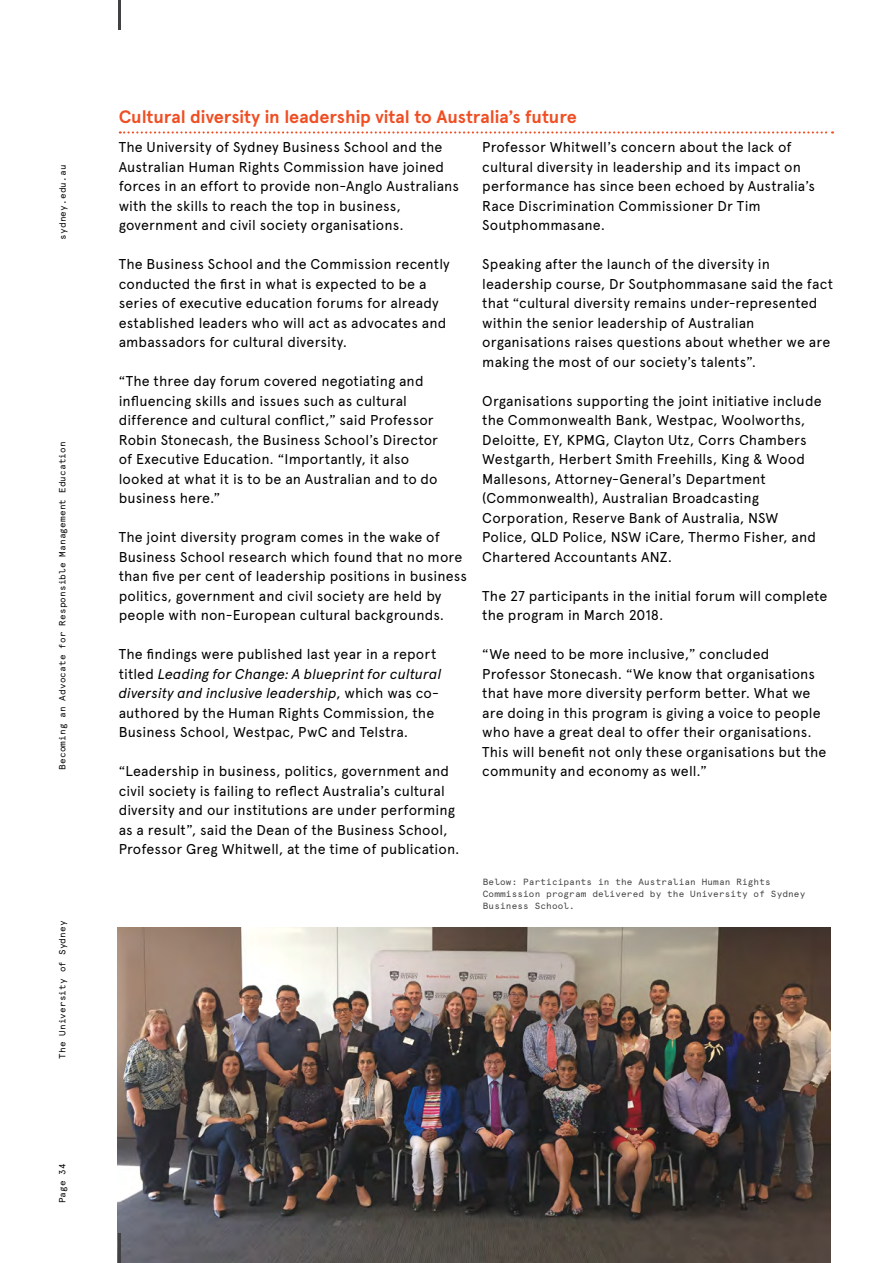
<style>
.page{position:relative;width:893px;height:1263px;background:#fff}
.page>*{position:absolute;margin:0;border:0;box-sizing:border-box;transform-origin:0 0}
.Body_Heading_with_Li{font:700 18px "Apercu Pro";letter-spacing:-.005em;color:#f04e23}
.Body_Text_-_9_5_13pt{font:14.25px/19.5px "Apercu Pro";letter-spacing:.01em;color:#000}
.t1{font:9px/12px "Apercu Pro Mono";letter-spacing:.02em;color:#414042}
.t2{font:9px "Apercu Pro Mono";letter-spacing:.02em;color:#000}
.s1{font-style:italic}
</style>
<div class="page">
<svg style="left:120px;top:131px;width:713px;height:3px"></svg>
<img style="left:118px;top:927px;width:713px;height:336px">
<hr style="left:118px;top:1233px;width:2px;height:30px;background:#414042">
<hr style="left:118px;top:0;width:2px;height:30px;background:#414042">
<p class="t2" style="left:56px;top:240px;width:76px;rotate:-90deg">sydney.edu.au</p>
<p class="t2" style="left:56px;top:770px;width:330px;rotate:-90deg">Becoming an Advocate for Responsible Management Education</p>
<p class="t2" style="left:56px;top:1059px;width:140px;rotate:-90deg">The University of Sydney</p>
<p class="t2" style="left:56px;top:1203px;width:42px;rotate:-90deg">Page 34</p>
<p class="Body_Heading_with_Li" style="left:119px;top:103px;width:460px">Cultural diversity in leadership vital to Australia’s future</p>
<p class="Body_Text_-_9_5_13pt" style="left:119px;top:136px;width:342px">The University of Sydney Business School and the Australian Human Rights Commission have joined forces in an effort to provide non-Anglo Australians with the skills to reach the top in business, government and civil society organisations.</p>
<p class="Body_Text_-_9_5_13pt" style="left:119px;top:253px;width:333px">The Business School and the Commission recently conducted the first in what is expected to be a series of executive education forums for already established leaders who will act as advocates and ambassadors for cultural diversity.</p>
<p class="Body_Text_-_9_5_13pt" style="left:119px;top:370px;width:321px">“The three day forum covered negotiating and influencing skills and issues such as cultural difference and cultural conflict,” said Professor Robin Stonecash, the Business School’s Director of Executive Education. “Importantly, it also looked at what it is to be an Australian and to do business here.”</p>
<p class="Body_Text_-_9_5_13pt" style="left:119px;top:526px;width:350px">The joint diversity program comes in the wake of Business School research which found that no more than five per cent of leadership positions in business politics, government and civil society are held by people with non-European cultural backgrounds.</p>
<p class="Body_Text_-_9_5_13pt" style="left:119px;top:643px;width:325px">The findings were published last year in a report titled <span class="s1">Leading for Change: A blueprint for cultural diversity and inclusive leadership</span>, which was co&shy;authored by the Human Rights Commission, the Business School, Westpac, PwC and Telstra.</p>
<p class="Body_Text_-_9_5_13pt" style="left:119px;top:760px;width:342px">“Leadership in business, politics, government and civil society is failing to reflect Australia’s cultural diversity and our institutions are under performing as a result”, said the Dean of the Business School, Professor Greg Whitwell, at the time of publication.</p>
<p class="Body_Text_-_9_5_13pt" style="left:482px;top:136px;width:334px">Professor Whitwell’s concern about the lack of cultural diversity in leadership and its impact on performance has since been echoed by Australia’s Race Discrimination Commissioner Dr Tim Soutphommasane.</p>
<p class="Body_Text_-_9_5_13pt" style="left:482px;top:253px;width:352px">Speaking after the launch of the diversity in leadership course, Dr Soutphommasane said the fact that “cultural diversity remains under-represented within the senior leadership of Australian organisations raises questions about whether we are making the most of our society’s talents”.</p>
<p class="Body_Text_-_9_5_13pt" style="left:482px;top:390px;width:341px">Organisations supporting the joint initiative include the Commonwealth Bank, Westpac, Woolworths, Deloitte, EY, KPMG, Clayton Utz, Corrs Chambers Westgarth, Herbert Smith Freehills, King &amp; Wood Mallesons, Attorney-General’s Department (Commonwealth), Australian Broadcasting Corporation, Reserve Bank of Australia, NSW Police, QLD Police, NSW iCare, Thermo Fisher, and Chartered Accountants ANZ.</p>
<p class="Body_Text_-_9_5_13pt" style="left:482px;top:585px;width:347px">The 27 participants in the initial forum will complete the program in March 2018.</p>
<p class="Body_Text_-_9_5_13pt" style="left:482px;top:643px;width:346px">“We need to be more inclusive,” concluded Professor Stonecash. “We know that organisations that have more diversity perform better. What we are doing in this program is giving a voice to people who have a great deal to offer their organisations.<br>This will benefit not only these organisations but the community and economy as well.”</p>
<p class="t1" style="left:483px;top:875px;width:324px">Below: Participants in the Australian Human Rights<br>Commission program delivered by the University of Sydney<br>Business School.</p>
</div>
